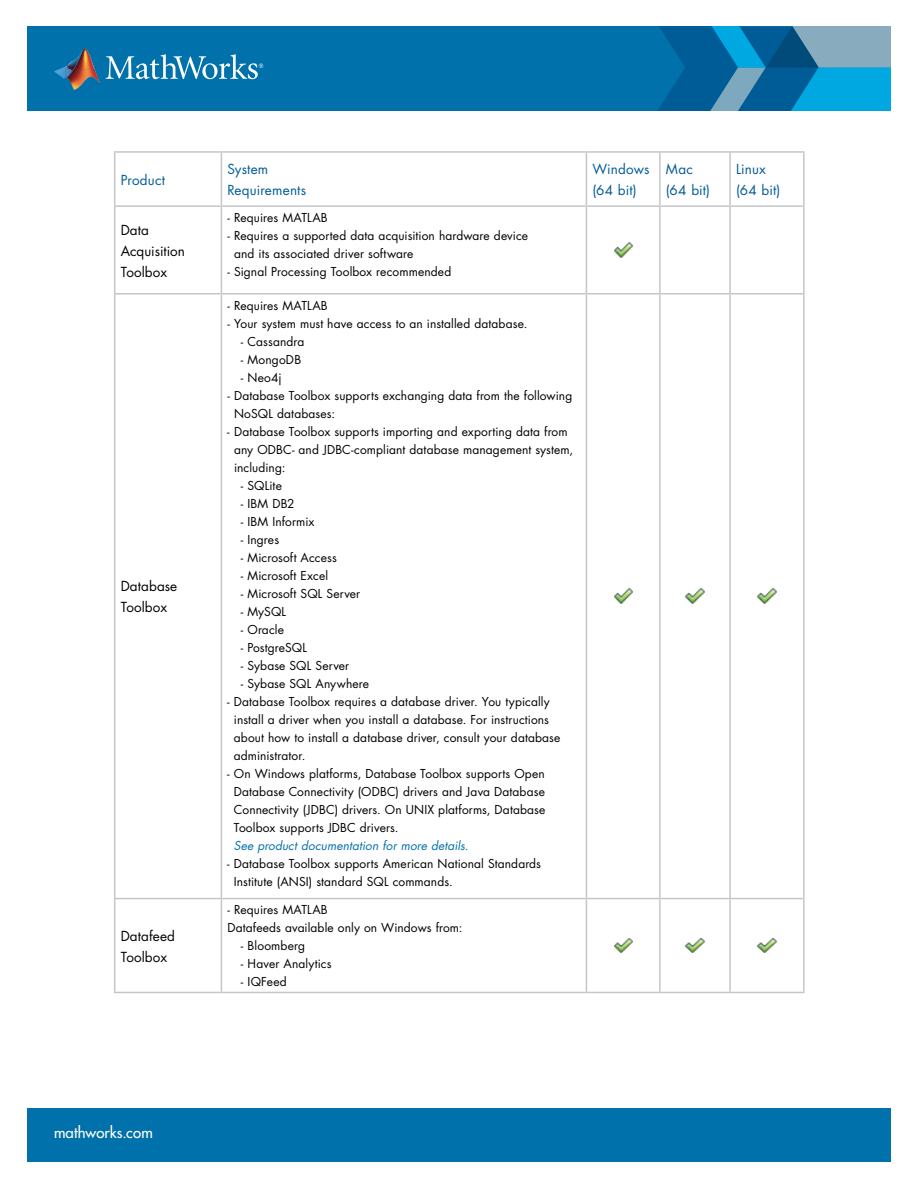
<style>
.page{position:relative;width:918px;height:1188px;background:#fff}
.page>*{position:absolute;margin:0;border:0;box-sizing:border-box;transform-origin:0 0}
.t1{font:500 15px "Futura Std";letter-spacing:.01em;color:#fff}
.t2{font:13.5px/21px "Futura Std";letter-spacing:.01em;color:#005c97}
.t3{font:13.5px/21px "Futura Std";letter-spacing:.005em;color:#000}
.t4{font:12px/18px "Futura Std";letter-spacing:.01em;color:#000}
.t5{font:italic 12px "Futura Std";letter-spacing:.01em;color:#0071aa}
</style>
<div class="page">
<div style="left:27px;top:26px;width:864px;height:85px;background:#0071aa"></div>
<div style="left:27px;top:1108px;width:864px;height:54px;background:#0071aa"></div>
<svg style="left:658px;top:26px;width:233px;height:85px;background:#1f82b2"></svg>
<img style="left:65px;top:48px;width:30px;height:21px">
<svg style="left:54px;top:67px;width:11px;height:11px"></svg>
<img style="left:65px;top:69px;width:35px;height:21px">
<svg style="left:106px;top:54px;width:157px;height:25px"></svg>
<hr style="left:114px;top:205px;width:107px;height:2px;background:#c4c6c8">
<hr style="left:114px;top:207px;width:1px;height:86px;background:#c4c6c8">
<hr style="left:221px;top:205px;width:365px;height:2px;background:#c4c6c8">
<hr style="left:221px;top:207px;width:1px;height:86px;background:#c4c6c8">
<hr style="left:586px;top:205px;width:74px;height:2px;background:#c4c6c8">
<hr style="left:586px;top:207px;width:1px;height:86px;background:#c4c6c8">
<hr style="left:660px;top:205px;width:70px;height:2px;background:#c4c6c8">
<hr style="left:659px;top:207px;width:2px;height:86px;background:#c4c6c8">
<hr style="left:730px;top:205px;width:75px;height:2px;background:#c4c6c8">
<hr style="left:729px;top:207px;width:2px;height:86px;background:#c4c6c8">
<hr style="left:803px;top:207px;width:2px;height:86px;background:#c4c6c8">
<hr style="left:114px;top:293px;width:107px;height:2px;background:#c4c6c8">
<hr style="left:114px;top:295px;width:1px;height:603px;background:#c4c6c8">
<hr style="left:221px;top:293px;width:365px;height:2px;background:#c4c6c8">
<hr style="left:221px;top:295px;width:1px;height:603px;background:#c4c6c8">
<hr style="left:586px;top:293px;width:74px;height:2px;background:#c4c6c8">
<hr style="left:586px;top:295px;width:1px;height:603px;background:#c4c6c8">
<hr style="left:660px;top:293px;width:70px;height:2px;background:#c4c6c8">
<hr style="left:659px;top:295px;width:2px;height:603px;background:#c4c6c8">
<hr style="left:730px;top:293px;width:75px;height:2px;background:#c4c6c8">
<hr style="left:729px;top:295px;width:2px;height:603px;background:#c4c6c8">
<hr style="left:803px;top:295px;width:2px;height:603px;background:#c4c6c8">
<hr style="left:114px;top:899px;width:1px;height:93px;background:#c4c6c8">
<hr style="left:221px;top:899px;width:1px;height:93px;background:#c4c6c8">
<hr style="left:586px;top:899px;width:1px;height:93px;background:#c4c6c8">
<hr style="left:659px;top:899px;width:2px;height:93px;background:#c4c6c8">
<hr style="left:729px;top:899px;width:2px;height:93px;background:#c4c6c8">
<hr style="left:803px;top:899px;width:2px;height:93px;background:#c4c6c8">
<hr style="left:114px;top:992px;width:107px;height:1px;background:#c4c6c8">
<hr style="left:221px;top:992px;width:365px;height:1px;background:#c4c6c8">
<hr style="left:586px;top:992px;width:74px;height:1px;background:#c4c6c8">
<hr style="left:660px;top:992px;width:70px;height:1px;background:#c4c6c8">
<hr style="left:730px;top:992px;width:75px;height:1px;background:#c4c6c8">
<hr style="left:114px;top:151px;width:107px;height:2px;background:#c4c6c8">
<hr style="left:114px;top:153px;width:1px;height:52px;background:#c4c6c8">
<hr style="left:221px;top:151px;width:365px;height:2px;background:#c4c6c8">
<hr style="left:221px;top:153px;width:1px;height:52px;background:#c4c6c8">
<hr style="left:586px;top:151px;width:74px;height:2px;background:#c4c6c8">
<hr style="left:586px;top:153px;width:1px;height:52px;background:#c4c6c8">
<hr style="left:660px;top:151px;width:70px;height:2px;background:#c4c6c8">
<hr style="left:659px;top:153px;width:2px;height:52px;background:#c4c6c8">
<hr style="left:730px;top:151px;width:75px;height:2px;background:#c4c6c8">
<hr style="left:729px;top:153px;width:2px;height:52px;background:#c4c6c8">
<hr style="left:803px;top:153px;width:2px;height:52px;background:#c4c6c8">
<hr style="left:114px;top:898px;width:107px;height:1px;background:#c4c6c8">
<hr style="left:221px;top:898px;width:365px;height:1px;background:#c4c6c8">
<hr style="left:586px;top:898px;width:74px;height:1px;background:#c4c6c8">
<hr style="left:660px;top:898px;width:70px;height:1px;background:#c4c6c8">
<hr style="left:730px;top:898px;width:75px;height:1px;background:#c4c6c8">
<img style="left:614px;top:242px;width:19px;height:16px">
<img style="left:614px;top:588px;width:19px;height:16px">
<img style="left:685px;top:588px;width:20px;height:16px">
<img style="left:757px;top:588px;width:20px;height:16px">
<img style="left:614px;top:938px;width:19px;height:15px">
<img style="left:685px;top:938px;width:20px;height:15px">
<img style="left:757px;top:938px;width:20px;height:15px">
<p class="t2" style="left:121px;top:169px;width:46px">Product</p>
<p class="t2" style="left:227px;top:159px;width:80px">System<br>Requirements</p>
<p class="t2" style="left:592px;top:159px;width:59px">Windows (64 bit)</p>
<p class="t2" style="left:666px;top:159px;width:46px">Mac (64 bit)</p>
<p class="t2" style="left:736px;top:159px;width:46px">Linux (64 bit)</p>
<p class="t3" style="left:121px;top:219px;width:66px">Data<br>Acquisition<br>Toolbox</p>
<p class="t4" style="left:227px;top:209px;width:102px">- Requires MATLAB</p>
<p class="t4" style="left:234px;top:227px;width:296px;text-indent:-7px">- Requires a supported data acquisition hardware device and its associated driver software</p>
<p class="t4" style="left:227px;top:263px;width:225px">- Signal Processing Toolbox recommended</p>
<p class="t3" style="left:121px;top:576px;width:58px">Database<br>Toolbox</p>
<p class="t3" style="left:121px;top:925px;width:56px">Datafeed<br>Toolbox</p>
<p class="t4" style="left:227px;top:296px;width:102px">- Requires MATLAB</p>
<p class="t4" style="left:227px;top:314px;width:302px">- Your system must have access to an installed database.</p>
<p class="t4" style="left:241px;top:332px;width:65px">- Cassandra</p>
<p class="t4" style="left:241px;top:350px;width:62px">- MongoDB</p>
<p class="t4" style="left:241px;top:368px;width:42px">- Neo4j</p>
<p class="t4" style="left:234px;top:386px;width:340px;text-indent:-7px">- Database Toolbox supports exchanging data from the following<br>NoSQL databases:</p>
<p class="t4" style="left:234px;top:422px;width:341px;text-indent:-7px">- Database Toolbox supports importing and exporting data from any ODBC- and JDBC-compliant database management system, including:</p>
<p class="t4" style="left:241px;top:476px;width:43px">- SQLite</p>
<p class="t4" style="left:241px;top:494px;width:55px">- IBM DB2</p>
<p class="t4" style="left:241px;top:512px;width:75px">- IBM Informix</p>
<p class="t4" style="left:241px;top:530px;width:40px">- Ingres</p>
<p class="t4" style="left:241px;top:548px;width:98px">- Microsoft Access</p>
<p class="t4" style="left:241px;top:566px;width:89px">- Microsoft Excel</p>
<p class="t4" style="left:241px;top:584px;width:121px">- Microsoft SQL Server</p>
<p class="t4" style="left:241px;top:602px;width:47px">- MySQL</p>
<p class="t4" style="left:241px;top:620px;width:45px">- Oracle</p>
<p class="t4" style="left:241px;top:638px;width:68px">- PostgreSQL</p>
<p class="t4" style="left:241px;top:656px;width:110px">- Sybase SQL Server</p>
<p class="t4" style="left:241px;top:674px;width:130px">- Sybase SQL Anywhere</p>
<p class="t4" style="left:234px;top:692px;width:328px;text-indent:-7px">- Database Toolbox requires a database driver. You typically install a driver when you install a database. For instructions about how to install a database driver, consult your database administrator.</p>
<p class="t4" style="left:234px;top:764px;width:313px;text-align:justify;text-indent:-7px">- On Windows platforms, Database Toolbox supports Open Database Connectivity (ODBC) drivers and Java Database Connectivity (JDBC) drivers. On UNIX platforms, Database Toolbox supports JDBC drivers.</p>
<p class="t5" style="left:234px;top:838px;width:236px">See product documentation for more details.</p>
<p class="t4" style="left:234px;top:854px;width:309px;text-indent:-7px">- Database Toolbox supports American National Standards<br>Institute (ANSI) standard SQL commands.</p>
<p class="t4" style="left:227px;top:901px;width:237px">- Requires MATLAB<br>Datafeeds available only on Windows from:</p>
<p class="t4" style="left:241px;top:937px;width:66px">- Bloomberg</p>
<p class="t4" style="left:241px;top:955px;width:92px">- Haver Analytics</p>
<p class="t4" style="left:241px;top:973px;width:47px">- IQFeed</p>
<p class="t1" style="left:54px;top:1123px;width:100px">mathworks.com</p>
</div>
